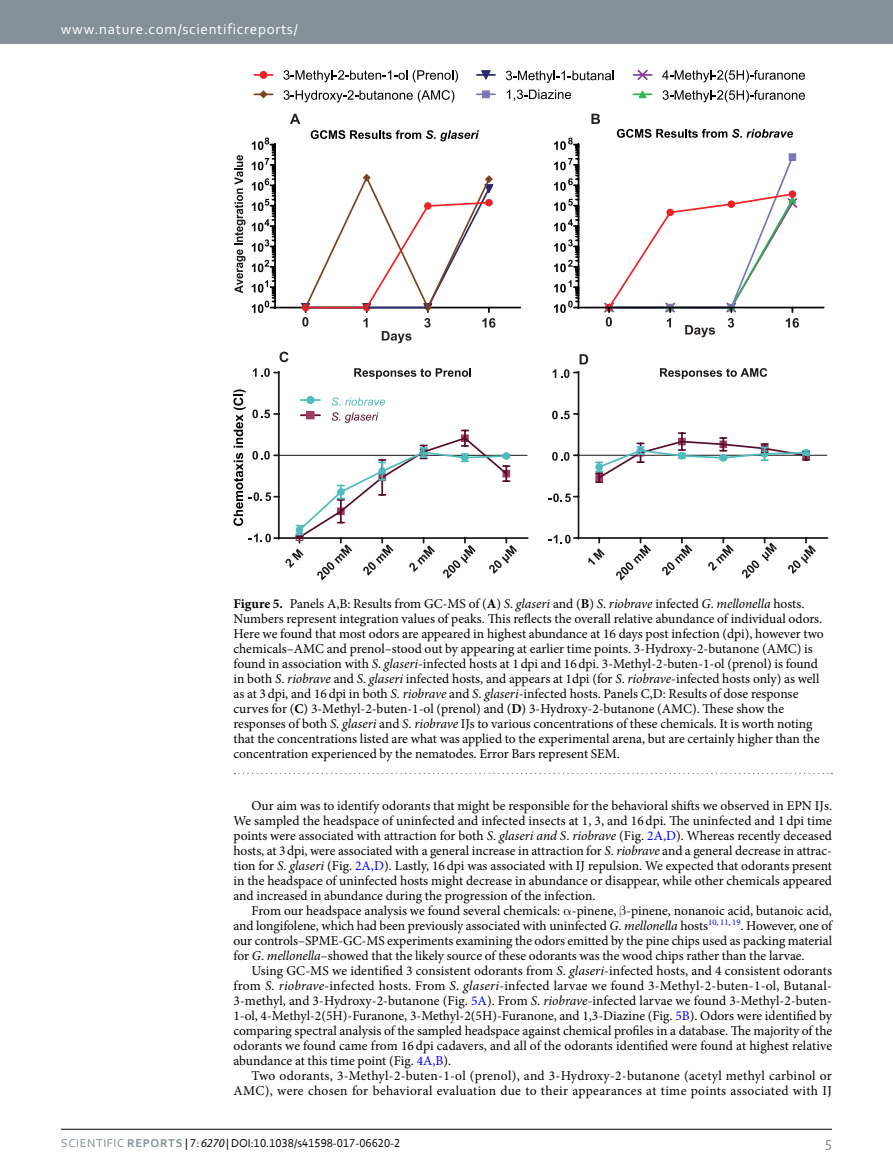
<style>
.page{position:relative;width:893px;height:1174px;background:#fff}
.page>*{position:absolute;margin:0;border:0;box-sizing:border-box;transform-origin:0 0}
.t1{font:15px "Corbel 2";letter-spacing:.045em;color:#fff}
.t2{font:15px "Corbel 2";color:#839097}
.t3{font:13.5px/15px "Minion Pro";color:#000;text-align:justify}
.t4{font:13.5px/15px "Minion Pro";letter-spacing:.02em;color:#000;text-align:right}
.t5{font:12px "Corbel";color:#000}
.s1{font-weight:700}
.s2{font-style:italic}
.s3{color:#00f}
.s4{font-family:"Corbel 2";color:#839097}
.s5{font-family:"Corbel Bold 2";color:#839097}
.s6{font-family:"Myriad Pro";font-style:italic}
</style>
<div class="page">
<div style="left:0;top:0;width:893px;height:43px;background:#839097"></div>
<hr style="left:61px;top:1129px;width:771px;height:1px;background:#000">
<hr style="left:279px;top:455px;width:248px;height:1px;background:#191818">
<hr style="left:278px;top:537px;width:250px;height:2px;background:#191818">
<svg style="left:253px;top:368px;width:26px;height:9px"></svg>
<svg style="left:248px;top:533px;width:31px;height:9px"></svg>
<hr style="left:278px;top:372px;width:2px;height:167px;background:#191818">
<svg style="left:285px;top:429px;width:232px;height:151px"></svg>
<svg style="left:354px;top:368px;width:117px;height:11px"></svg>
<svg style="left:283px;top:70px;width:124px;height:12px"></svg>
<svg style="left:413px;top:70px;width:45px;height:12px"></svg>
<svg style="left:254px;top:74px;width:19px;height:2px"></svg>
<div style="left:260px;top:71px;width:7px;height:7px;background:#ed2224;border-radius:50%"></div>
<div style="left:260px;top:71px;width:7px;height:7px;border:1px solid #ed2224;border-radius:50%"></div>
<svg style="left:283px;top:90px;width:171px;height:12px"></svg>
<svg style="left:254px;top:91px;width:19px;height:7px"></svg>
<svg style="left:506px;top:71px;width:108px;height:12px"></svg>
<svg style="left:477px;top:70px;width:18px;height:10px"></svg>
<svg style="left:507px;top:90px;width:64px;height:11px"></svg>
<svg style="left:477px;top:93px;width:18px;height:2px"></svg>
<div style="left:482px;top:91px;width:7px;height:7px;background:#7b77b8"></div>
<svg style="left:663px;top:90px;width:142px;height:12px"></svg>
<svg style="left:633px;top:91px;width:19px;height:7px"></svg>
<svg style="left:662px;top:70px;width:143px;height:12px"></svg>
<svg style="left:633px;top:70px;width:19px;height:10px"></svg>
<svg style="left:311px;top:130px;width:168px;height:11px"></svg>
<svg style="left:234px;top:155px;width:12px;height:138px"></svg>
<svg style="left:617px;top:129px;width:176px;height:9px"></svg>
<svg style="left:233px;top:389px;width:45px;height:137px"></svg>
<svg style="left:591px;top:114px;width:9px;height:10px"></svg>
<svg style="left:290px;top:114px;width:10px;height:10px"></svg>
<svg style="left:279px;top:351px;width:9px;height:11px"></svg>
<svg style="left:332px;top:397px;width:53px;height:9px"></svg>
<svg style="left:301px;top:399px;width:19px;height:2px"></svg>
<div style="left:307px;top:396px;width:7px;height:7px;background:#4cbcbc;border-radius:50%"></div>
<div style="left:307px;top:396px;width:7px;height:8px;border:1px solid #4cbcbc;border-radius:50%"></div>
<svg style="left:332px;top:412px;width:46px;height:11px"></svg>
<svg style="left:301px;top:414px;width:19px;height:2px"></svg>
<div style="left:307px;top:411px;width:7px;height:8px;background:#9e3b5f"></div>
<hr style="left:578px;top:455px;width:249px;height:1px;background:#191818">
<svg style="left:588px;top:548px;width:17px;height:17px"></svg>
<svg style="left:788px;top:539px;width:28px;height:35px"></svg>
<svg style="left:742px;top:539px;width:35px;height:40px"></svg>
<svg style="left:708px;top:539px;width:26px;height:32px"></svg>
<svg style="left:662px;top:539px;width:30px;height:37px"></svg>
<svg style="left:616px;top:539px;width:35px;height:41px"></svg>
<hr style="left:578px;top:537px;width:249px;height:2px;background:#191818">
<svg style="left:553px;top:354px;width:35px;height:24px"></svg>
<svg style="left:552px;top:410px;width:26px;height:9px"></svg>
<svg style="left:552px;top:452px;width:26px;height:9px"></svg>
<svg style="left:548px;top:493px;width:30px;height:9px"></svg>
<svg style="left:548px;top:535px;width:30px;height:8px"></svg>
<hr style="left:578px;top:372px;width:1px;height:167px;background:#191818">
<svg style="left:594px;top:432px;width:217px;height:51px"></svg>
<svg style="left:660px;top:368px;width:107px;height:11px"></svg>
<hr style="left:274px;top:307px;width:246px;height:1px;background:#020303">
<svg style="left:252px;top:138px;width:23px;height:175px"></svg>
<hr style="left:274px;top:144px;width:2px;height:164px;background:#020303">
<svg style="left:301px;top:174px;width:194px;height:169px"></svg>
<div style="left:789px;top:154px;width:7px;height:6px;border:1px solid #7b77b8"></div>
<svg style="left:603px;top:155px;width:196px;height:182px"></svg>
<hr style="left:578px;top:307px;width:246px;height:1px;background:#020303">
<svg style="left:554px;top:138px;width:24px;height:175px"></svg>
<hr style="left:578px;top:144px;width:1px;height:164px;background:#020303">
<svg style="left:234px;top:772px;width:598px;height:2px"></svg>
<p class="t1" style="left:61px;top:19px;width:238px">www.nature.com/scientificreports/</p>
<p class="t3" style="left:233px;top:596px;width:592px;text-align:left"><span class="s1">Figure 5.</span> Panels A,B: Results from GC-MS of (<span class="s1">A</span>) <span class="s2">S</span>. <span class="s2">glaseri</span> and (<span class="s1">B</span>) <span class="s2">S</span>. <span class="s2">riobrave</span> infected <span class="s2">G</span>. <span class="s2">mellonella</span> hosts.<br>Numbers represent integration values of peaks. This reflects the overall relative abundance of individual odors.<br>Here we found that most odors are appeared in highest abundance at 16 days post infection (dpi), however two chemicals–AMC and prenol–stood out by appearing at earlier time points. 3-Hydroxy-2-butanone (AMC) is found in association with <span class="s2">S</span>. <span class="s2">glaseri</span>-infected hosts at 1dpi and 16dpi. 3-Methyl-2-buten-1-ol (prenol) is found in both <span class="s2">S</span>. <span class="s2">riobrave</span> and <span class="s2">S</span>. <span class="s2">glaseri</span> infected hosts, and appears at 1dpi (for <span class="s2">S</span>. <span class="s2">riobrave</span>-infected hosts only) as well as at 3dpi, and 16dpi in both <span class="s2">S</span>. <span class="s2">riobrave</span> and <span class="s2">S</span>. <span class="s2">glaseri</span>-infected hosts. Panels C,D: Results of dose response curves for (<span class="s1">C</span>) 3-Methyl-2-buten-1-ol (prenol) and (<span class="s1">D</span>) 3-Hydroxy-2-butanone (AMC). These show the responses of both <span class="s2">S</span>. <span class="s2">glaseri</span> and <span class="s2">S</span>. <span class="s2">riobrave</span> IJs to various concentrations of these chemicals. It is worth noting that the concentrations listed are what was applied to the experimental arena, but are certainly higher than the concentration experienced by the nematodes. Error Bars represent SEM.</p>
<p class="t3" style="left:233px;top:798px;width:600px;text-indent:18px">Our aim was to identify odorants that might be responsible for the behavioral shifts we observed in EPN IJs.<br>We sampled the headspace of uninfected and infected insects at 1, 3, and 16 dpi. The uninfected and 1 dpi time points were associated with attraction for both <span class="s2">S</span>. <span class="s2">glaseri and S</span>. <span class="s2">riobrave</span> (Fig. <span class="s3">2A,D</span>). Whereas recently deceased hosts, at 3dpi, were associated with a general increase in attraction for <span class="s2">S</span>. <span class="s2">riobrave</span> and a general decrease in attrac&shy;tion for <span class="s2">S</span>. <span class="s2">glaseri</span> (Fig. <span class="s3">2A,D</span>). Lastly, 16dpi was associated with IJ repulsion. We expected that odorants present in the headspace of uninfected hosts might decrease in abundance or disappear, while other chemicals appeared and increased in abundance during the progression of the infection.</p>
<p class="t3" style="left:233px;top:902px;width:600px;text-indent:18px">From our headspace analysis we found several chemicals: -pinene, -pinene, nonanoic acid, butanoic acid, and longifolene, which had been previously associated with uninfected <span class="s2">G</span>. <span class="s2">mellonella</span> hosts<sup>10</sup><sup>,</sup> <sup>11</sup><sup>,</sup> <sup>19</sup>. However, one of our controls–SPME-GC-MS experiments examining the odors emitted by the pine chips used as packing material for <span class="s2">G</span>. <span class="s2">mellonella</span>–showed that the likely source of these odorants was the wood chips rather than the larvae.</p>
<p class="t3" style="left:233px;top:962px;width:600px;text-indent:18px">Using GC-MS we identified 3 consistent odorants from <span class="s2">S</span>. <span class="s2">glaseri</span>-infected hosts, and 4 consistent odorants from <span class="s2">S</span>. <span class="s2">riobrave-</span>infected hosts. From <span class="s2">S</span>. <span class="s2">glaseri-</span>infected larvae we found 3-Methyl-2-buten-1-ol, Butanal-3-methyl, and 3-Hydroxy-2-butanone (Fig. <span class="s3">5A</span>). From <span class="s2">S</span>. <span class="s2">riobrave-</span>infected larvae we found 3-Methyl-2-buten-1-ol, 4-Methyl-2(5H)-Furanone, 3-Methyl-2(5H)-Furanone, and 1,3-Diazine (Fig. <span class="s3">5B</span>). Odors were identified by comparing spectral analysis of the sampled headspace against chemical profiles in a database. The majority of the odorants we found came from 16 dpi cadavers, and all of the odorants identified were found at highest relative abundance at this time point (Fig. <span class="s3">4A,B</span>).</p>
<p class="t4" style="left:233px;top:1067px;width:600px">Two odorants, 3-Methyl-2-buten-1-ol (prenol), and 3-Hydroxy-2-butanone (acetyl methyl carbinol or<br>AMC), were chosen for behavioral evaluation due to their appearances at time points associated with IJ</p>
<p class="t5" style="left:61px;top:1135px;width:341px"><span class="s4">Scientific</span> <span class="s5">REPORTS</span> | 7: <span class="s6">6270</span> | DOI:10.1038/s41598-017-06620-2</p>
<p class="t2" style="left:825px;top:1132px;width:9px">5</p>
</div>
